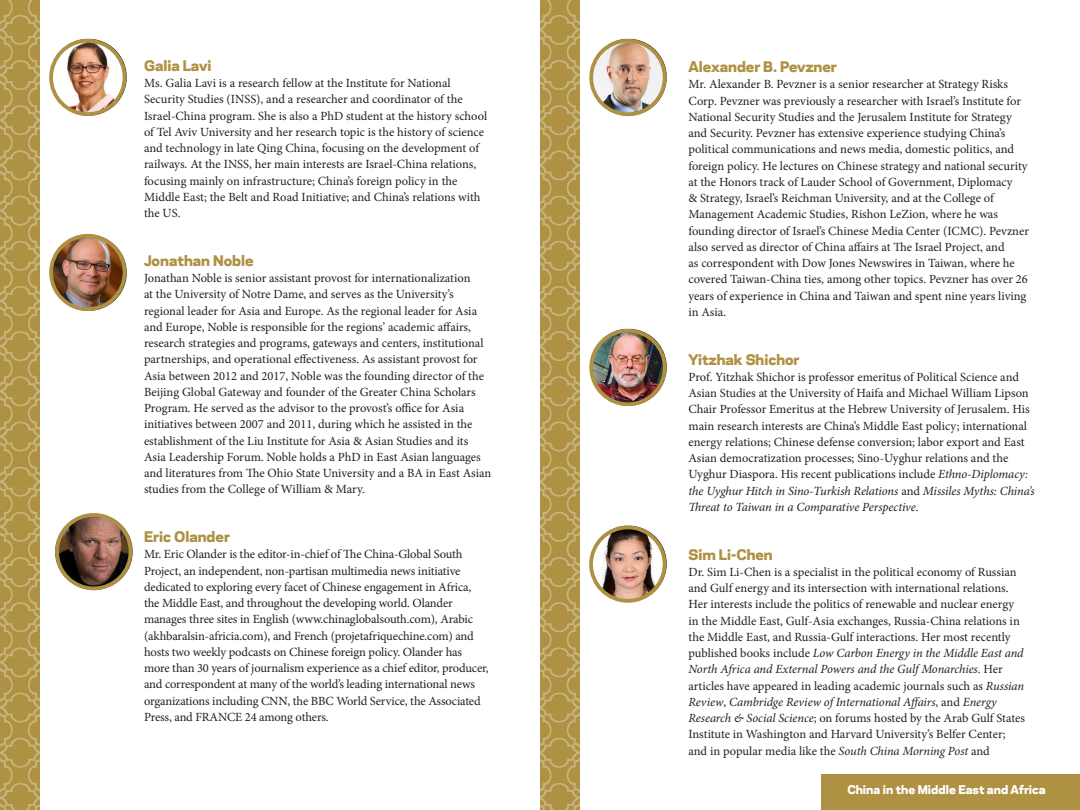
<style>
.page{position:relative;width:1080px;height:810px;background:#fff}
.page>*{position:absolute;margin:0;border:0;box-sizing:border-box;transform-origin:0 0}
.t1{font:800 13.75px "Galaxie Polaris";color:#ae9142}
.t2{font:12.5px/16.2px "Minion Pro";letter-spacing:-.005em;color:#231f20}
.t3{font:800 11.25px "Galaxie Polaris";color:#fff}
.s1{font-style:italic}
</style>
<div class="page">
<img style="left:55px;top:513px;width:78px;height:78px">
<div style="left:55px;top:513px;width:77px;height:77px;border:4px solid #ae9142;border-radius:50%"></div>
<img style="left:590px;top:38px;width:77px;height:79px">
<div style="left:589px;top:39px;width:78px;height:77px;border:4px solid #ae9142;border-radius:50%"></div>
<img style="left:590px;top:328px;width:77px;height:79px">
<div style="left:589px;top:329px;width:78px;height:77px;border:4px solid #ae9142;border-radius:50%"></div>
<img style="left:49px;top:38px;width:78px;height:78px">
<div style="left:49px;top:39px;width:77px;height:77px;border:4px solid #ae9142;border-radius:50%"></div>
<img style="left:49px;top:233px;width:78px;height:79px">
<div style="left:49px;top:234px;width:77px;height:77px;border:4px solid #ae9142;border-radius:50%"></div>
<div style="left:821px;top:775px;width:259px;height:35px;background:#ae9142"></div>
<svg style="left:0;top:0;width:40px;height:810px;background:#b1954a"></svg>
<svg style="left:540px;top:0;width:40px;height:810px;background:#b2964c"></svg>
<img style="left:589px;top:525px;width:78px;height:78px">
<div style="left:589px;top:526px;width:77px;height:77px;border:4px solid #ae9142;border-radius:50%"></div>
<p class="t1" style="left:144px;top:54px;width:69px">Galia Lavi</p>
<p class="t2" style="left:144px;top:75px;width:345px">Ms. Galia Lavi is a research fellow at the Institute for National Security Studies (INSS), and a researcher and coordinator of the Israel-China program. She is also a PhD student at the history school of Tel Aviv University and her research topic is the history of science and technology in late Qing China, focusing on the development of railways. At the INSS, her main interests are Israel-China relations, focusing mainly on infrastructure; China’s foreign policy in the Middle East; the Belt and Road Initiative; and China’s relations with the US.</p>
<p class="t1" style="left:144px;top:249px;width:111px">Jonathan Noble</p>
<p class="t2" style="left:144px;top:270px;width:349px">Jonathan Noble is senior assistant provost for internationalization<br>at the University of Notre Dame, and serves as the University’s regional leader for Asia and Europe. As the regional leader for Asia and Europe, Noble is responsible for the regions’ academic affairs, research strategies and programs, gateways and centers, institutional partnerships, and operational effectiveness. As assistant provost for Asia between 2012 and 2017, Noble was the founding director of the Beijing Global Gateway and founder of the Greater China Scholars Program. He served as the advisor to the provost’s office for Asia initiatives between 2007 and 2011, during which he assisted in the establishment of the Liu Institute for Asia &amp; Asian Studies and its Asia Leadership Forum. Noble holds a PhD in East Asian languages and literatures from The Ohio State University and a BA in East Asian studies from the College of William &amp; Mary.</p>
<p class="t1" style="left:144px;top:525px;width:88px">Eric Olander</p>
<p class="t2" style="left:144px;top:546px;width:346px">Mr. Eric Olander is the editor-in-chief of The China-Global South Project, an independent, non-partisan multimedia news initiative dedicated to exploring every facet of Chinese engagement in Africa, the Middle East, and throughout the developing world. Olander manages three sites in English (www.chinaglobalsouth.com), Arabic (akhbaralsin-africia.com), and French (projetafriquechine.com) and hosts two weekly podcasts on Chinese foreign policy. Olander has more than 30 years of journalism experience as a chief editor, producer, and correspondent at many of the world’s leading international news organizations including CNN, the BBC World Service, the Associated Press, and FRANCE 24 among others.</p>
<p class="t1" style="left:688px;top:55px;width:150px">Alexander B. Pevzner</p>
<p class="t2" style="left:688px;top:76px;width:342px">Mr. Alexander B. Pevzner is a senior researcher at Strategy Risks Corp. Pevzner was previously a researcher with Israel’s Institute for National Security Studies and the Jerusalem Institute for Strategy and Security. Pevzner has extensive experience studying China’s political communications and news media, domestic politics, and foreign policy. He lectures on Chinese strategy and national security at the Honors track of Lauder School of Government, Diplomacy<br>&amp; Strategy, Israel’s Reichman University, and at the College of Management Academic Studies, Rishon LeZion, where he was founding director of Israel’s Chinese Media Center (ICMC). Pevzner also served as director of China affairs at The Israel Project, and<br>as correspondent with Dow Jones Newswires in Taiwan, where he covered Taiwan-China ties, among other topics. Pevzner has over 26 years of experience in China and Taiwan and spent nine years living in Asia.</p>
<p class="t1" style="left:688px;top:348px;width:113px">Yitzhak Shichor</p>
<p class="t2" style="left:688px;top:369px;width:348px">Prof. Yitzhak Shichor is professor emeritus of Political Science and Asian Studies at the University of Haifa and Michael William Lipson Chair Professor Emeritus at the Hebrew University of Jerusalem. His main research interests are China’s Middle East policy; international energy relations; Chinese defense conversion; labor export and East Asian democratization processes; Sino-Uyghur relations and the Uyghur Diaspora. His recent publications include <span class="s1">Ethno-Diplomacy: the Uyghur Hitch in Sino-Turkish Relations</span> and <span class="s1">Missiles Myths: China’s Threat to Taiwan in a Comparative Perspective</span>.</p>
<p class="t1" style="left:688px;top:543px;width:86px">Sim Li-Chen</p>
<p class="t2" style="left:688px;top:564px;width:338px">Dr. Sim Li-Chen is a specialist in the political economy of Russian and Gulf energy and its intersection with international relations.<br>Her interests include the politics of renewable and nuclear energy in the Middle East, Gulf-Asia exchanges, Russia-China relations in the Middle East, and Russia-Gulf interactions. Her most recently published books include <span class="s1">Low Carbon Energy in the Middle East and North Africa and External Powers and the Gulf Monarchies</span>. Her articles have appeared in leading academic journals such as <span class="s1">Russian Review</span>, <span class="s1">Cambridge Review of International Affairs</span>, and <span class="s1">Energy Research &amp; Social Science</span>; on forums hosted by the Arab Gulf States Institute in Washington and Harvard University’s Belfer Center;</p>
<p class="t2" style="left:688px;top:743px;width:303px">and in popular media like the <span class="s1">South China Morning Post</span> and</p>
<p class="t3" style="left:847px;top:780px;width:200px">China in the Middle East and Africa</p>
</div>
